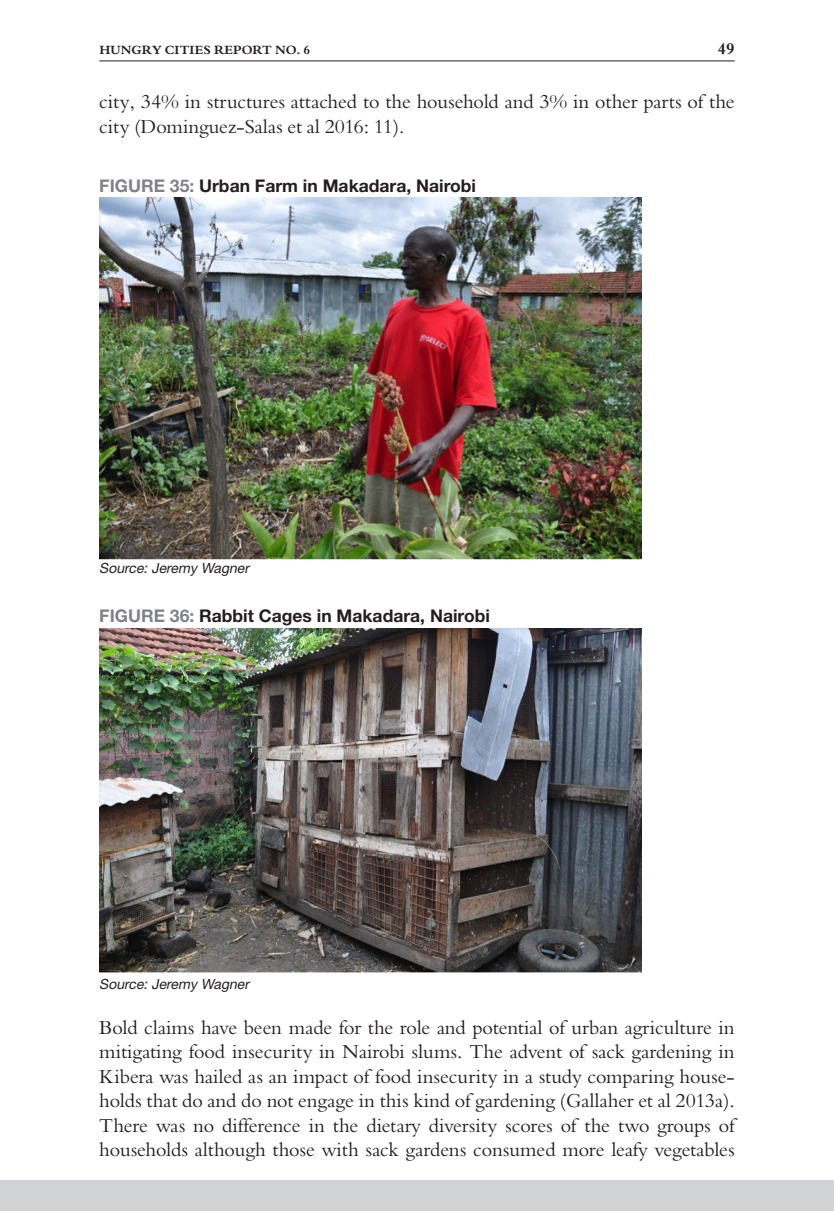
<style>
.page{position:relative;width:834px;height:1211px;background:#fff}
.page>*{position:absolute;margin:0;border:0;box-sizing:border-box;transform-origin:0 0}
.t1{font:19.25px/24.5px "Bergamo Std";color:#231f20}
.t2{font:700 17.5px "Helvetica Neue LT Std";color:#231f20}
.t3{font:700 15.75px "Bergamo Std";color:#231f20}
.t4{font:italic 14px "Helvetica Neue LT Std";color:#231f20}
.t5{font:700 12.25px "Bergamo Std";letter-spacing:.01em;color:#231f20}
.s1{color:#808285}
</style>
<div class="page">
<div style="left:0;top:1180px;width:833px;height:30px;background:#d1d2d4"></div>
<hr style="left:99px;top:60px;width:635px;height:1px;background:#231f20">
<img style="left:99px;top:197px;width:542px;height:362px">
<img style="left:99px;top:628px;width:542px;height:344px">
<p class="t5" style="left:99px;top:43px;width:212px">HUNGRY CITIES REPORT NO. 6</p>
<p class="t3" style="left:717px;top:39px;width:18px">49</p>
<p class="t1" style="left:99px;top:90px;width:636px">city, 34% in structures attached to the household and 3% in other parts of the city (Dominguez-Salas et al 2016: 11).</p>
<p class="t2" style="left:99px;top:175px;width:378px"><span class="s1">FIGURE 35:</span> Urban Farm in Makadara, Nairobi</p>
<p class="t4" style="left:99px;top:560px;width:154px">Source: Jeremy Wagner</p>
<p class="t2" style="left:99px;top:605px;width:392px"><span class="s1">FIGURE 36:</span> Rabbit Cages in Makadara, Nairobi</p>
<p class="t4" style="left:99px;top:975px;width:154px">Source: Jeremy Wagner</p>
<p class="t1" style="left:99px;top:1014px;width:636px;text-align:justify">Bold claims have been made for the role and potential of urban agriculture in mitigating food insecurity in Nairobi slums. The advent of sack gardening in Kibera was hailed as an impact of food insecurity in a study comparing house&shy;holds that do and do not engage in this kind of gardening (Gallaher et al 2013a).<br>There was no difference in the dietary diversity scores of the two groups of households although those with sack gardens consumed more leafy vegetables</p>
</div>
